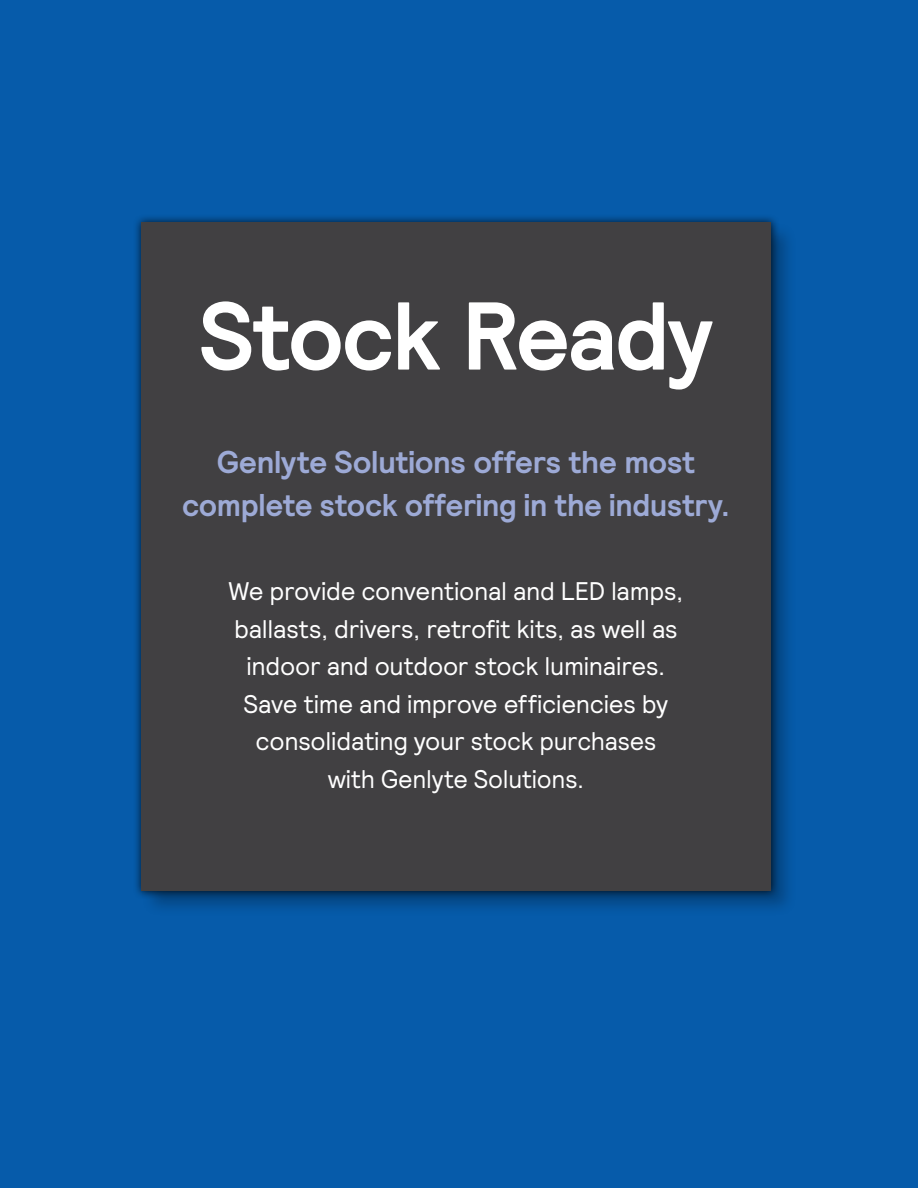
<style>
.page{position:relative;width:918px;height:1188px;background:#065baa}
.page>*{position:absolute;margin:0;border:0;box-sizing:border-box;transform-origin:0 0}
.t1{font:700 96px "Signify Relative";letter-spacing:-.025em;color:#fff;scale:.96 1}
.t2{font:700 31.5px/43.5px "Signify Relative";letter-spacing:-.01em;color:#9daad6;text-align:center}
.t3{font:25.5px/37.5px "Signify Relative";letter-spacing:-.01em;color:#fff;text-align:center}
</style>
<div class="page">
<div style="left:140px;top:222px;width:657px;height:695px;background:#000;opacity:.25"></div>
<div style="left:132px;top:214px;width:648px;height:686px;background:#000;opacity:.75"></div>
<div style="left:141px;top:223px;width:630px;height:668px;background:#414042"></div>
<h1 class="t1" style="left:199px;top:273px;width:536px">Stock Ready</h1>
<p class="t2" style="left:182px;top:440px;width:549px">Genlyte Solutions offers the most complete stock offering in the industry.</p>
<p class="t3" style="left:229px;top:572px;width:456px">We provide conventional and LED lamps, ballasts, drivers, retrofit kits, as well as indoor and outdoor stock luminaires.<br>Save time and improve efficiencies by consolidating your stock purchases<br>with Genlyte Solutions.</p>
</div>
